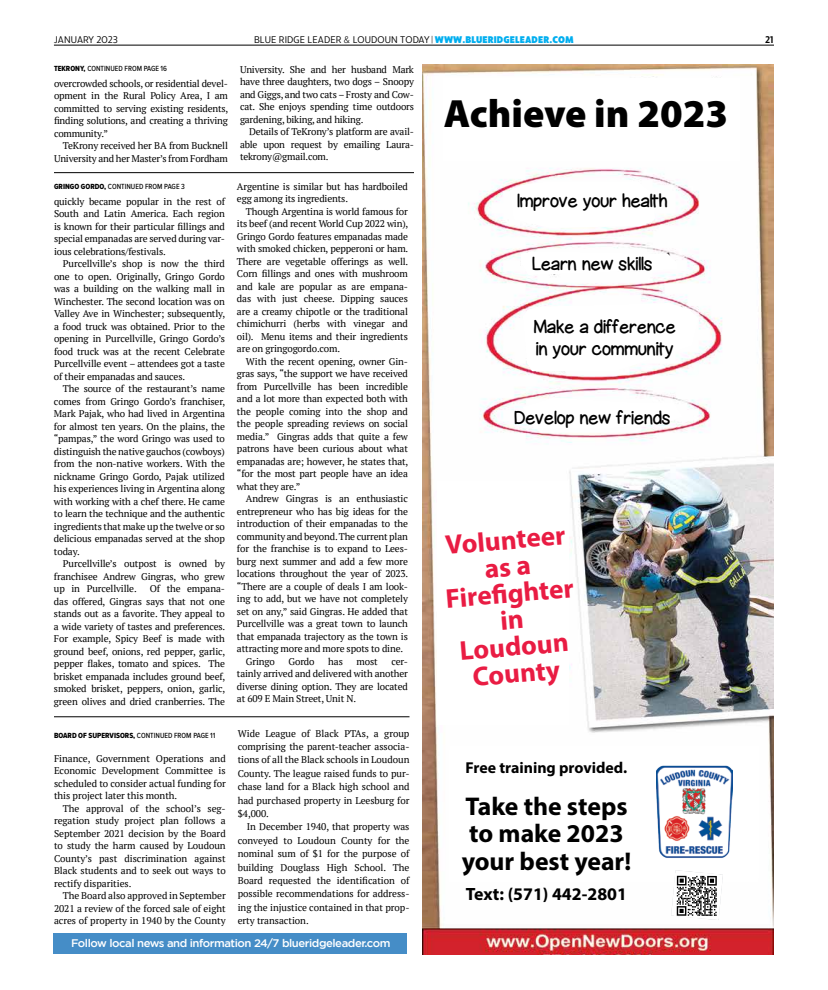
<style>
.page{position:relative;width:828px;height:990px;background:#fff}
.page>*{position:absolute;margin:0;border:0;box-sizing:border-box;transform-origin:0 0}
.t1{font:900 39.6px "Myriad Pro";color:#000}
.t2{font:700 27.3px/26.7px "Myriad Pro";color:#e91c43;text-align:center}
.t3{font:700 25.7px/27.7px "Myriad Pro";color:#000}
.t4{font:17.8px/21.4px "Gel Pen Upright";color:#000}
.t5{font:700 17.8px "Myriad Pro";color:#000}
.t6{font:700 15.8px "Myriad Pro";color:#000}
.t7{font:500 11px "Gotham";letter-spacing:-.04em;color:#fff}
.t8{font:10px "Ruck Sack";letter-spacing:.01em;color:#000}
.t9{font:600 10px "Ruck Sack";color:#000}
.t10{font:9.8px/12.5px "PT Serif";letter-spacing:-.015em;color:#000;text-align:justify}
.t11{font:500 7.7px "Proxima Nova Cond";color:#000}
.t12{font:7.7px "Proxima Nova Cond Extrabld";color:#000}
.s1{font-family:"Proxima Nova";font-weight:300}
.s2{font-weight:900}
.s3{font-weight:900;color:#00aeef}
.s4{font-family:"Proxima Nova Cond Extrabld";font-weight:400}
.s5{font-family:"Proxima Nova Cond";font-weight:500}
</style>
<div class="page">
<div style="left:53px;top:934px;width:354px;height:20px;background:#458dc7"></div>
<img style="left:423px;top:64px;width:351px;height:890px">
<div style="left:443px;top:78px;width:297px;height:83px;background:#fff"></div>
<div style="left:438px;top:481px;width:131px;height:243px;background:#fff"></div>
<svg style="left:510px;top:181px;width:145px;height:47px"></svg>
<svg style="left:521px;top:251px;width:157px;height:24px"></svg>
<svg style="left:523px;top:303px;width:176px;height:68px"></svg>
<svg style="left:523px;top:398px;width:160px;height:31px"></svg>
<div style="left:449px;top:750px;width:309px;height:131px;background:#fff"></div>
<div style="left:450px;top:746px;width:309px;height:131px;background:#fff"></div>
<img style="left:656px;top:765px;width:77px;height:93px">
<svg style="left:671px;top:870px;width:52px;height:50px"></svg>
<hr style="left:54px;top:172px;width:360px;height:1px;background:#000">
<hr style="left:54px;top:717px;width:356px;height:1px;background:#000">
<hr style="left:54px;top:45px;width:720px;height:1px;background:#000">
<p class="t8" style="left:54px;top:32px;width:65px">JANUARY 2023</p>
<p class="t8" style="left:254px;top:32px;width:321px">BLUE RIDGE LEADER <span class="s1">&amp;</span> LOUDOUN TODAY <span class="s2">|</span> <span class="s3">WWW.BLUERIDGELEADER.COM</span></p>
<p class="t9" style="left:765px;top:32px;width:10px">21</p>
<p class="t11" style="left:54px;top:63px;width:115px"><span class="s4">TEKRONY,</span> CONTINUED FROM PAGE 16</p>
<p class="t10" style="left:54px;top:77px;width:176px">overcrowded schools, or residential devel&shy;opment in the Rural Policy Area, I am committed to serving existing residents, finding solutions, and creating a thriving community.”</p>
<p class="t10" style="left:54px;top:140px;width:176px;text-align:right">TeKrony received her BA from Bucknell<br>University and her Master’s from Fordham</p>
<p class="t11" style="left:54px;top:180px;width:133px"><span class="s4">GRINGO GORDO,</span> CONTINUED FROM PAGE 3</p>
<p class="t10" style="left:54px;top:195px;width:173px">quickly became popular in the rest of South and Latin America. Each region is known for their particular fillings and special empanadas are served during var&shy;ious celebrations/festivals.</p>
<p class="t10" style="left:54px;top:257px;width:173px;text-indent:9px">Purcellville’s shop is now the third one to open. Originally, Gringo Gordo was a building on the walking mall in Winchester. The second location was on Valley Ave in Winchester; subsequently, a food truck was obtained. Prior to the opening in Purcellville, Gringo Gordo’s food truck was at the recent Celebrate Purcellville event – attendees got a taste of their empanadas and sauces.</p>
<p class="t10" style="left:54px;top:382px;width:173px;text-indent:9px">The source of the restaurant’s name comes from Gringo Gordo’s franchiser, Mark Pajak, who had lived in Argentina for almost ten years. On the plains, the “pampas,” the word Gringo was used to distinguish the native gauchos (cowboys) from the non-native workers. With the nickname Gringo Gordo, Pajak utilized his experiences living in Argentina along with working with a chef there. He came to learn the technique and the authentic ingredients that make up the twelve or so delicious empanadas served at the shop today.</p>
<p class="t10" style="left:54px;top:557px;width:173px;text-indent:9px">Purcellville’s outpost is owned by franchisee Andrew Gingras, who grew up in Purcellville.</p>
<p class="t10" style="left:54px;top:582px;width:173px;text-indent:96px">Of the empana&shy;das offered, Gingras says that not one stands out as a favorite. They appeal to a wide variety of tastes and preferences.<br>For example, Spicy Beef is made with ground beef, onions, red pepper, garlic, pepper flakes, tomato and spices. The brisket empanada includes ground beef, smoked brisket, peppers, onion, garlic, green olives and dried cranberries. The</p>
<p class="t10" style="left:240px;top:63px;width:176px">University. She and her husband Mark have three daughters, two dogs – Snoopy and Giggs, and two cats – Frosty and Cow&shy;cat. She enjoys spending time outdoors gardening, biking, and hiking.</p>
<p class="t10" style="left:240px;top:126px;width:176px;text-indent:9px">Details of TeKrony’s platform are avail&shy;able upon request by emailing Laura&shy;tekrony@gmail.com.</p>
<p class="t10" style="left:237px;top:180px;width:173px">Argentine is similar but has hardboiled egg among its ingredients.</p>
<p class="t10" style="left:237px;top:205px;width:173px;text-indent:9px">Though Argentina is world famous for its beef (and recent World Cup 2022 win), Gringo Gordo features empanadas made with smoked chicken, pepperoni or ham.<br>There are vegetable offerings as well.<br>Corn fillings and ones with mushroom and kale are popular as are empana&shy;das with just cheese. Dipping sauces are a creamy chipotle or the traditional chimichurri (herbs with vinegar and oil). Menu items and their ingredients are on gringogordo.com.</p>
<p class="t10" style="left:237px;top:355px;width:173px;text-indent:9px">With the recent opening, owner Gin&shy;gras says, “the support we have received from Purcellville has been incredible and a lot more than expected both with the people coming into the shop and the people spreading reviews on social media.” Gingras adds that quite a few patrons have been curious about what empanadas are; however, he states that, “for the most part people have an idea what they are.”</p>
<p class="t10" style="left:246px;top:492px;width:164px">Andrew Gingras is an enthusiastic</p>
<p class="t10" style="left:237px;top:505px;width:173px">entrepreneur who has big ideas for the</p>
<p class="t10" style="left:237px;top:517px;width:173px">introduction of their empanadas to the</p>
<p class="t10" style="left:237px;top:530px;width:173px">community and beyond. The current plan</p>
<p class="t10" style="left:237px;top:542px;width:173px">for the franchise is to expand to Lees-</p>
<p class="t10" style="left:237px;top:555px;width:173px">burg next summer and add a few more</p>
<p class="t10" style="left:237px;top:567px;width:173px">locations throughout the year of 2023.</p>
<p class="t10" style="left:237px;top:580px;width:172px">“There are a couple of deals I am look-</p>
<p class="t10" style="left:237px;top:592px;width:173px">ing to add, but we have not completely</p>
<p class="t10" style="left:237px;top:605px;width:173px">set on any,” said Gingras. He added that</p>
<p class="t10" style="left:237px;top:617px;width:173px">Purcellville was a great town to launch</p>
<p class="t10" style="left:237px;top:630px;width:173px">that empanada trajectory as the town is</p>
<p class="t10" style="left:237px;top:642px;width:168px">attracting more and more spots to dine.</p>
<p class="t10" style="left:246px;top:655px;width:30px">Gringo</p>
<p class="t10" style="left:289px;top:655px;width:28px">Gordo</p>
<p class="t10" style="left:328px;top:655px;width:16px">has</p>
<p class="t10" style="left:357px;top:655px;width:23px">most</p>
<p class="t10" style="left:237px;top:655px;width:173px;text-indent:154px">cer&shy;tainly arrived and delivered with another diverse dining option. They are located at 609 E Main Street, Unit N.</p>
<p class="t12" style="left:54px;top:730px;width:163px">BOARD OF SUPERVISORS, <span class="s5">CONTINUED FROM PAGE 11</span></p>
<p class="t10" style="left:54px;top:752px;width:173px">Finance, Government Operations and Economic Development Committee is scheduled to consider actual funding for this project later this month.</p>
<p class="t10" style="left:54px;top:802px;width:173px;text-indent:9px">The approval of the school’s seg&shy;regation study project plan follows a September 2021 decision by the Board to study the harm caused by Loudoun County’s past discrimination against Black students and to seek out ways to rectify disparities.</p>
<p class="t10" style="left:54px;top:889px;width:173px;text-indent:9px">The Board also approved in September 2021 a review of the forced sale of eight acres of property in 1940 by the County</p>
<p class="t10" style="left:238px;top:726px;width:173px;line-height:13.4px">Wide League of Black PTAs, a group comprising the parent-teacher associa&shy;tions of all the Black schools in Loudoun County. The league raised funds to pur&shy;chase land for a Black high school and had purchased property in Leesburg for $4,000.</p>
<p class="t10" style="left:238px;top:820px;width:173px;line-height:13.4px;text-indent:9px">In December 1940, that property was conveyed to Loudoun County for the nominal sum of $1 for the purpose of building Douglass High School. The Board requested the identification of possible recommendations for address&shy;ing the injustice contained in that prop&shy;erty transaction.</p>
<p class="t7" style="left:71px;top:937px;width:321px">Follow local news and information 24/7 blueridgeleader.com</p>
<h1 class="t1" style="left:444px;top:87px;width:286px">Achieve in 2023</h1>
<h3 class="t4" style="left:516px;top:190px;width:153px">Improve your health</h3>
<h3 class="t4" style="left:531px;top:253px;width:122px">Learn new skills</h3>
<h3 class="t4" style="left:533px;top:316px;width:144px">Make a difference in your community</h3>
<h3 class="t4" style="left:513px;top:407px;width:158px">Develop new friends</h3>
<h2 class="t2" style="left:440px;top:531px;width:130px;rotate:-5deg">Volunteer as a<br>Firefi ghter in<br>Loudoun<br>County</h2>
<h3 class="t6" style="left:466px;top:757px;width:163px">Free training provided.</h3>
<h3 class="t3" style="left:462px;top:791px;width:171px">Take the steps to make 2023 your best year!</h3>
<h3 class="t5" style="left:466px;top:883px;width:163px">Text: (571) 442-2801</h3>
</div>
